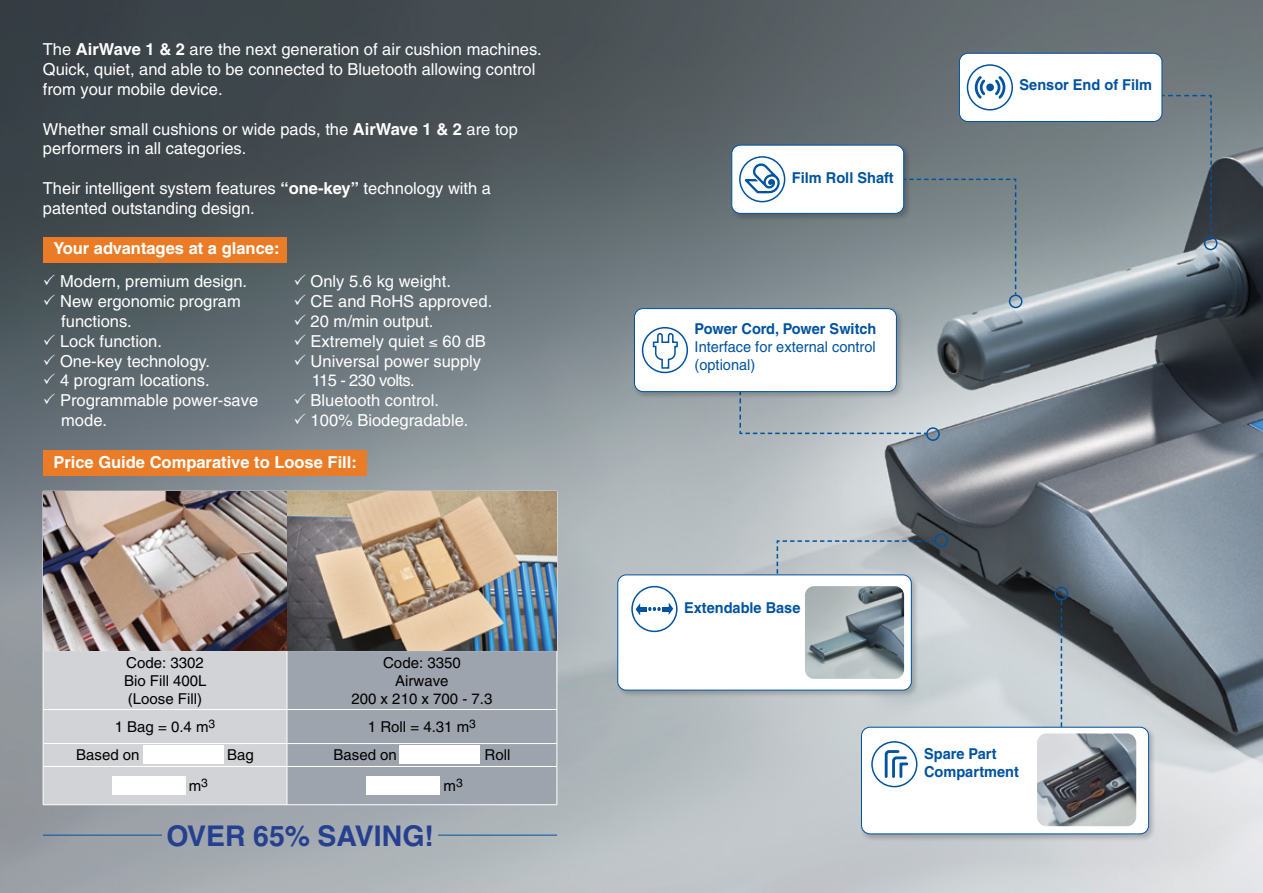
<style>
.page{position:relative;width:1263px;height:893px;background:#fff}
.page>*{position:absolute;margin:0;border:0;box-sizing:border-box;transform-origin:0 0}
.t1{font:700 28.5px "Helvetica";color:#25408f}
.t2{font:16.5px/19.8px "Helvetica";color:#fff}
.t3{font:700 16.5px "Helvetica";color:#fff}
.t4{font:15px/18px "Helvetica";color:#000}
.t5{font:700 15px/18px "Helvetica";color:#00539f}
.t6{font:15px/18px "Helvetica";color:#00539f}
.s1{font-weight:700}
</style>
<div class="page">
<img style="left:0;top:0;width:1263px;height:893px">
<div style="left:43px;top:450px;width:324px;height:26px;background:#eb7c27"></div>
<div style="left:44px;top:651px;width:243px;height:153px;background:#d1d3d7"></div>
<div style="left:288px;top:651px;width:269px;height:153px;background:#9ea4ae"></div>
<hr style="left:557px;top:491px;width:1px;height:159px;background:#fff">
<hr style="left:43px;top:650px;width:244px;height:1px;background:#fff">
<hr style="left:43px;top:651px;width:1px;height:58px;background:#fff">
<hr style="left:287px;top:650px;width:270px;height:1px;background:#fff">
<hr style="left:287px;top:651px;width:1px;height:58px;background:#fff">
<hr style="left:557px;top:651px;width:1px;height:58px;background:#fff">
<hr style="left:43px;top:709px;width:244px;height:1px;background:#fff">
<hr style="left:43px;top:710px;width:1px;height:33px;background:#fff">
<hr style="left:287px;top:709px;width:270px;height:1px;background:#fff">
<hr style="left:287px;top:710px;width:1px;height:33px;background:#fff">
<hr style="left:557px;top:710px;width:1px;height:33px;background:#fff">
<svg style="left:43px;top:744px;width:1px;height:22px"></svg>
<svg style="left:287px;top:744px;width:1px;height:22px"></svg>
<svg style="left:557px;top:743px;width:1px;height:23px"></svg>
<hr style="left:43px;top:766px;width:244px;height:1px;background:#fff">
<hr style="left:43px;top:767px;width:1px;height:37px;background:#fff">
<hr style="left:287px;top:766px;width:270px;height:1px;background:#fff">
<hr style="left:287px;top:767px;width:1px;height:37px;background:#fff">
<hr style="left:557px;top:767px;width:1px;height:37px;background:#fff">
<hr style="left:43px;top:804px;width:244px;height:1px;background:#fff">
<hr style="left:287px;top:804px;width:270px;height:1px;background:#fff">
<hr style="left:43px;top:743px;width:244px;height:1px;background:#fff">
<hr style="left:287px;top:743px;width:270px;height:1px;background:#fff">
<img style="left:43px;top:491px;width:514px;height:159px">
<div style="left:43px;top:237px;width:244px;height:25px;background:#eb7c27"></div>
<hr style="left:43px;top:835px;width:119px;height:1px;background:#00539f">
<hr style="left:438px;top:835px;width:119px;height:1px;background:#00539f">
<div style="left:859px;top:725px;width:297px;height:117px;background:#000;opacity:.2"></div>
<div style="left:861px;top:727px;width:287px;height:107px;background:#fff;border-radius:9px"></div>
<div style="left:861px;top:727px;width:288px;height:107px;border:1px solid #00539f;border-radius:9px"></div>
<div style="left:730px;top:143px;width:182px;height:78px;background:#000;opacity:.2"></div>
<div style="left:732px;top:145px;width:172px;height:68px;background:#fff;border-radius:9px"></div>
<div style="left:731px;top:145px;width:173px;height:69px;border:1px solid #00539f;border-radius:9px"></div>
<div style="left:739px;top:156px;width:46px;height:46px;border:2px solid #00539f;border-radius:50%"></div>
<svg style="left:745px;top:162px;width:37px;height:31px"></svg>
<div style="left:871px;top:741px;width:46px;height:46px;border:2px solid #00539f;border-radius:50%"></div>
<svg style="left:884px;top:749px;width:26px;height:30px"></svg>
<div style="left:934px;top:533px;width:14px;height:14px;border:2px solid #00539f;border-radius:50%"></div>
<div style="left:926px;top:427px;width:14px;height:14px;border:2px solid #00539f;border-radius:50%"></div>
<div style="left:1009px;top:295px;width:13px;height:13px;border:2px solid #00539f;border-radius:50%"></div>
<div style="left:1204px;top:237px;width:13px;height:13px;border:2px solid #00539f;border-radius:50%"></div>
<div style="left:1054px;top:587px;width:14px;height:13px;border:2px solid #00539f;border-radius:50%"></div>
<svg style="left:776px;top:540px;width:160px;height:41px;background:#b4bcc2"></svg>
<svg style="left:739px;top:383px;width:189px;height:52px;background:#b3bcc1"></svg>
<svg style="left:902px;top:178px;width:115px;height:118px;background:#828e93"></svg>
<svg style="left:1061px;top:600px;width:1px;height:127px"></svg>
<svg style="left:1161px;top:94px;width:51px;height:145px;background:#748086"></svg>
<img style="left:1037px;top:733px;width:99px;height:93px">
<div style="left:632px;top:306px;width:273px;height:93px;background:#000;opacity:.2"></div>
<div style="left:634px;top:309px;width:262px;height:83px;background:#fff;border-radius:9px"></div>
<div style="left:634px;top:308px;width:263px;height:84px;border:1px solid #00539f;border-radius:9px"></div>
<div style="left:642px;top:327px;width:46px;height:46px;border:2px solid #00539f;border-radius:50%"></div>
<svg style="left:652px;top:332px;width:27px;height:37px"></svg>
<div style="left:616px;top:573px;width:303px;height:125px;background:#000;opacity:.2"></div>
<div style="left:618px;top:575px;width:293px;height:115px;background:#fff;border-radius:9px"></div>
<div style="left:617px;top:574px;width:295px;height:116px;border:1px solid #00539f;border-radius:9px"></div>
<div style="left:631px;top:586px;width:46px;height:46px;border:2px solid #00539f;border-radius:50%"></div>
<svg style="left:636px;top:603px;width:37px;height:12px"></svg>
<div style="left:959px;top:53px;width:203px;height:69px;background:#fff;border-radius:9px"></div>
<div style="left:959px;top:53px;width:203px;height:69px;border:1px solid #00539f;border-radius:9px"></div>
<div style="left:967px;top:64px;width:46px;height:47px;border:2px solid #00539f;border-radius:50%"></div>
<div style="left:986px;top:83px;width:8px;height:8px;background:#00539f;border-radius:50%"></div>
<svg style="left:995px;top:76px;width:10px;height:23px"></svg>
<svg style="left:974px;top:76px;width:11px;height:23px"></svg>
<img style="left:805px;top:586px;width:99px;height:93px">
<div style="left:143px;top:745px;width:81px;height:19px;background:#fff"></div>
<div style="left:400px;top:745px;width:80px;height:19px;background:#fff"></div>
<div style="left:112px;top:776px;width:73px;height:19px;background:#fff"></div>
<div style="left:367px;top:776px;width:73px;height:19px;background:#fff"></div>
<svg style="left:44px;top:275px;width:11px;height:10px"></svg>
<svg style="left:44px;top:294px;width:11px;height:11px"></svg>
<svg style="left:44px;top:334px;width:11px;height:11px"></svg>
<svg style="left:44px;top:354px;width:11px;height:10px"></svg>
<svg style="left:44px;top:374px;width:11px;height:10px"></svg>
<svg style="left:44px;top:393px;width:11px;height:11px"></svg>
<svg style="left:295px;top:275px;width:10px;height:10px"></svg>
<svg style="left:295px;top:294px;width:10px;height:11px"></svg>
<svg style="left:295px;top:314px;width:10px;height:11px"></svg>
<svg style="left:295px;top:334px;width:10px;height:11px"></svg>
<svg style="left:295px;top:354px;width:10px;height:10px"></svg>
<svg style="left:295px;top:393px;width:10px;height:11px"></svg>
<svg style="left:295px;top:413px;width:10px;height:11px"></svg>
<p class="t2" style="left:43px;top:40px;width:500px">The <span class="s1">AirWave 1 &amp; 2</span> are the next generation of air cushion machines.<br>Quick, quiet, and able to be connected to Bluetooth allowing control from your mobile device.</p>
<p class="t2" style="left:43px;top:119px;width:477px">Whether small cushions or wide pads, the <span class="s1">AirWave 1 &amp; 2</span> are top performers in all categories.</p>
<p class="t2" style="left:43px;top:178px;width:450px">Their intelligent system features <span class="s1">“one-key”</span> technology with a patented outstanding design.</p>
<p class="t3" style="left:53px;top:238px;width:228px">Your advantages at a glance:</p>
<p class="t2" style="left:60px;top:272px;width:200px">Modern, premium design.<br>New ergonomic program functions.<br>Lock function.<br>One-key technology.<br>4 program locations.<br>Programmable power-save mode.</p>
<p class="t2" style="left:311px;top:272px;width:183px">Only 5.6 kg weight.<br>CE and RoHS approved.<br>20 m/min output.<br>Extremely quiet ≤ 60 dB<br>Universal power supply<br>115 - 230 volts.<br>Bluetooth control.<br>100% Biodegradable.</p>
<p class="t3" style="left:53px;top:452px;width:305px">Price Guide Comparative to Loose Fill:</p>
<p class="t4" style="left:124px;top:653px;width:84px">Code: 3302<br>Bio Fill 400L (Loose Fill)</p>
<p class="t4" style="left:351px;top:653px;width:142px;text-align:center">Code: 3350<br>Airwave<br>200 x 210 x 700 - 7.3</p>
<p class="t4" style="left:115px;top:718px;width:102px">1 Bag = 0.4 m<sup>3</sup></p>
<p class="t4" style="left:368px;top:718px;width:109px">1 Roll = 4.31 m<sup>3</sup></p>
<p class="t4" style="left:76px;top:746px;width:65px">Based on</p>
<p class="t4" style="left:227px;top:746px;width:28px">Bag</p>
<p class="t4" style="left:333px;top:746px;width:65px">Based on</p>
<p class="t4" style="left:484px;top:746px;width:27px">Roll</p>
<p class="t4" style="left:189px;top:777px;width:21px">m<sup>3</sup></p>
<p class="t4" style="left:444px;top:777px;width:21px">m<sup>3</sup></p>
<h1 class="t1" style="left:166px;top:818px;width:269px">OVER 65% SAVING!</h1>
<p class="t5" style="left:792px;top:169px;width:103px">Film Roll Shaft</p>
<p class="t5" style="left:695px;top:319px;width:183px">Power Cord, Power Switch</p>
<p class="t6" style="left:695px;top:337px;width:183px">Interface for external control (optional)</p>
<p class="t5" style="left:1019px;top:76px;width:134px">Sensor End of Film</p>
<p class="t5" style="left:684px;top:599px;width:118px">Extendable Base</p>
<p class="t5" style="left:924px;top:745px;width:96px">Spare Part<br>Compartment</p>
</div>
